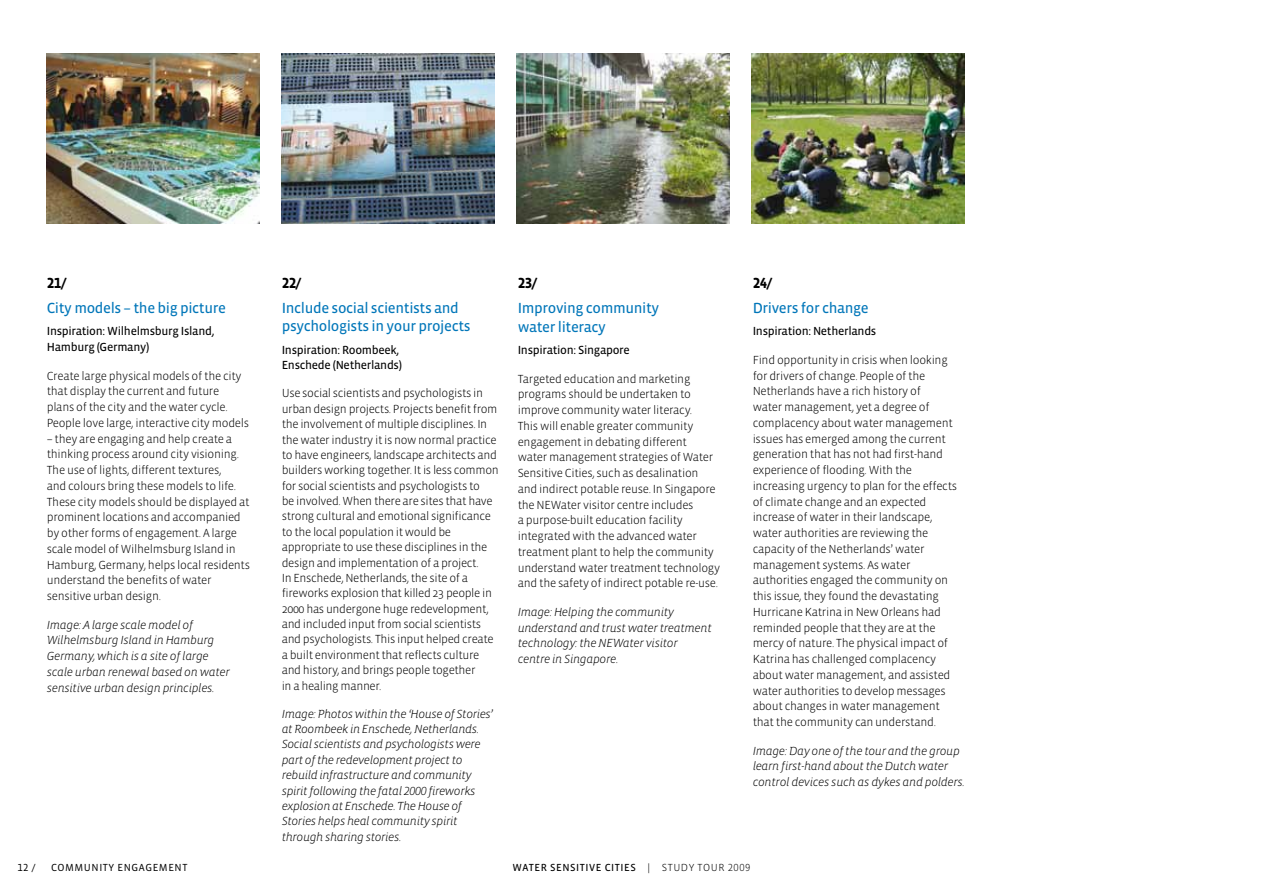
<style>
.page{position:relative;width:1263px;height:893px;background:#fff}
.page>*{position:absolute;margin:0;border:0;box-sizing:border-box;transform-origin:0 0}
.t1{font:15px/18.8px "Vista Sans Reg";letter-spacing:-.025em;color:#0076b9}
.t2{font:700 15px "Vista Sans Alt";letter-spacing:-.025em;color:#000}
.t3{font:300 12px/15.8px "Vista Sans";letter-spacing:-.025em;color:#000}
.t4{font:12px/15.8px "Vista Sans Alt Light Ita";letter-spacing:-.025em;color:#000}
.t5{font:12px/15.8px "Vista Sans Reg";letter-spacing:-.025em;color:#000}
.t6{font:10.5px "Vista Sans Reg";letter-spacing:.05em;color:#000}
.t7{font:10.5px "Vista Sans";letter-spacing:.05em;color:#000}
.t8{font:10.5px "Vista Sans Alt";color:#000}
.s1{font-family:"Vista Sans";font-weight:300}
.s2{font-family:"Vista Sans Alt";font-weight:300}
</style>
<div class="page">
<img style="left:517px;top:53px;width:212px;height:170px">
<img style="left:282px;top:53px;width:212px;height:170px">
<img style="left:47px;top:53px;width:212px;height:170px">
<img style="left:752px;top:53px;width:212px;height:170px">
<p class="t2" style="left:47px;top:275px;width:22px">21/</p>
<p class="t1" style="left:47px;top:299px;width:181px">City models – the big picture</p>
<p class="t5" style="left:47px;top:324px;width:169px">I nspiration: Wilhelmsburg Island,<br>Hamburg (Germany)</p>
<p class="t3" style="left:47px;top:368px;width:204px">Create large physical models of the city that display the current and future plans of the city and the water cycle.<br>People love large, interactive city models</p>
<p class="t3" style="left:47px;top:431px;width:205px">– they are engaging and help create a thinking process around city visioning.<br>The use of lights, different textures,<br>and colours bring these models to life.<br>These city models should be displayed at prominent locations and accompanied by other forms of engagement. A large scale model of Wilhelmsburg Island in Hamburg, Germany, helps local residents understand the benefits of water sensitive urban design.</p>
<p class="t4" style="left:47px;top:617px;width:185px">Image: A large scale model of<br>Wilhelmsburg Island in Hamburg<br>Germany, which is a site of large scale urban renewal based on water sensitive urban design principles.</p>
<p class="t2" style="left:282px;top:275px;width:22px">22/</p>
<p class="t1" style="left:282px;top:299px;width:190px">I nclude social scientists and psychologists in your projects</p>
<p class="t5" style="left:282px;top:342px;width:122px">I nspiration: Roombeek,<br>Enschede (Netherlands)</p>
<p class="t3" style="left:282px;top:386px;width:219px;line-height:15.3px">Use social scientists and psychologists in urban design projects. Projects benefit from the involvement of multiple disciplines. In the water industry it is now normal practice to have engineers, landscape architects and builders working together. It is less common for social scientists and psychologists to<br>be involved. When there are sites that have strong cultural and emotional significance to the local population it would be appropriate to use these disciplines in the design and implementation of a project.<br>In Enschede, Netherlands, the site of a fireworks explosion that killed 23 people in 2000 has undergone huge redevelopment, and included input from social scientists and psychologists. This input helped create a built environment that reflects culture and history, and brings people together<br>in a healing manner.</p>
<p class="t4" style="left:282px;top:706px;width:213px;line-height:15.3px">Image: Photos within the ‘House of Stories’ at Roombeek in Enschede, Netherlands.<br>Social scientists and psychologists were part of the redevelopment project to rebuild infrastructure and community spirit following the fatal 2000 fireworks explosion at Enschede. The House of Stories helps heal community spirit through sharing stories.</p>
<p class="t2" style="left:518px;top:275px;width:22px">23/</p>
<p class="t1" style="left:518px;top:299px;width:143px">I mproving community water literacy</p>
<p class="t5" style="left:518px;top:342px;width:114px">I nspiration: Singapore</p>
<p class="t3" style="left:518px;top:371px;width:204px">Targeted education and marketing programs should be undertaken to improve community water literacy.<br>This will enable greater community engagement in debating different<br>water management strategies of Water Sensitive Cities, such as desalination and indirect potable reuse. In Singapore the NEWater visitor centre includes<br>a purpose-built education facility integrated with the advanced water treatment plant to help the community understand water treatment technology and the safety of indirect potable re-use.</p>
<p class="t4" style="left:518px;top:604px;width:196px">Image: Helping the community understand and trust water treatment technology: the NEWater visitor centre in Singapore.</p>
<p class="t2" style="left:753px;top:275px;width:22px">24/</p>
<p class="t1" style="left:753px;top:299px;width:118px">Drivers for change</p>
<p class="t5" style="left:753px;top:324px;width:125px">I nspiration: Netherlands</p>
<p class="t3" style="left:753px;top:352px;width:206px">Find opportunity in crisis when looking for drivers of change. People of the Netherlands have a rich history of<br>water management, yet a degree of complacency about water management issues has emerged among the current generation that has not had first-hand experience of flooding. With the increasing urgency to plan for the effects of climate change and an expected increase of water in their landscape, water authorities are reviewing the capacity of the Netherlands’ water management systems. As water authorities engaged the community on this issue, they found the devastating Hurricane Katrina in New Orleans had reminded people that they are at the mercy of nature. The physical impact of Katrina has challenged complacency about water management, and assisted water authorities to develop messages about changes in water management that the community can understand.</p>
<p class="t4" style="left:753px;top:743px;width:214px">Image: Day one of the tour and the group learn first-hand about the Dutch water control devices such as dykes and polders.</p>
<p class="t8" style="left:18px;top:862px;width:20px">12 /</p>
<p class="t7" style="left:51px;top:862px;width:40px">COMMUNITY</p>
<p class="t7" style="left:118px;top:862px;width:14px">ENGAG</p>
<p class="t7" style="left:153px;top:862px;width:29px">EMENT</p>
<p class="t6" style="left:513px;top:862px;width:239px">Water Sensitive Cities <span class="s1">| Study tour</span> <span class="s2">2009</span></p>
</div>
